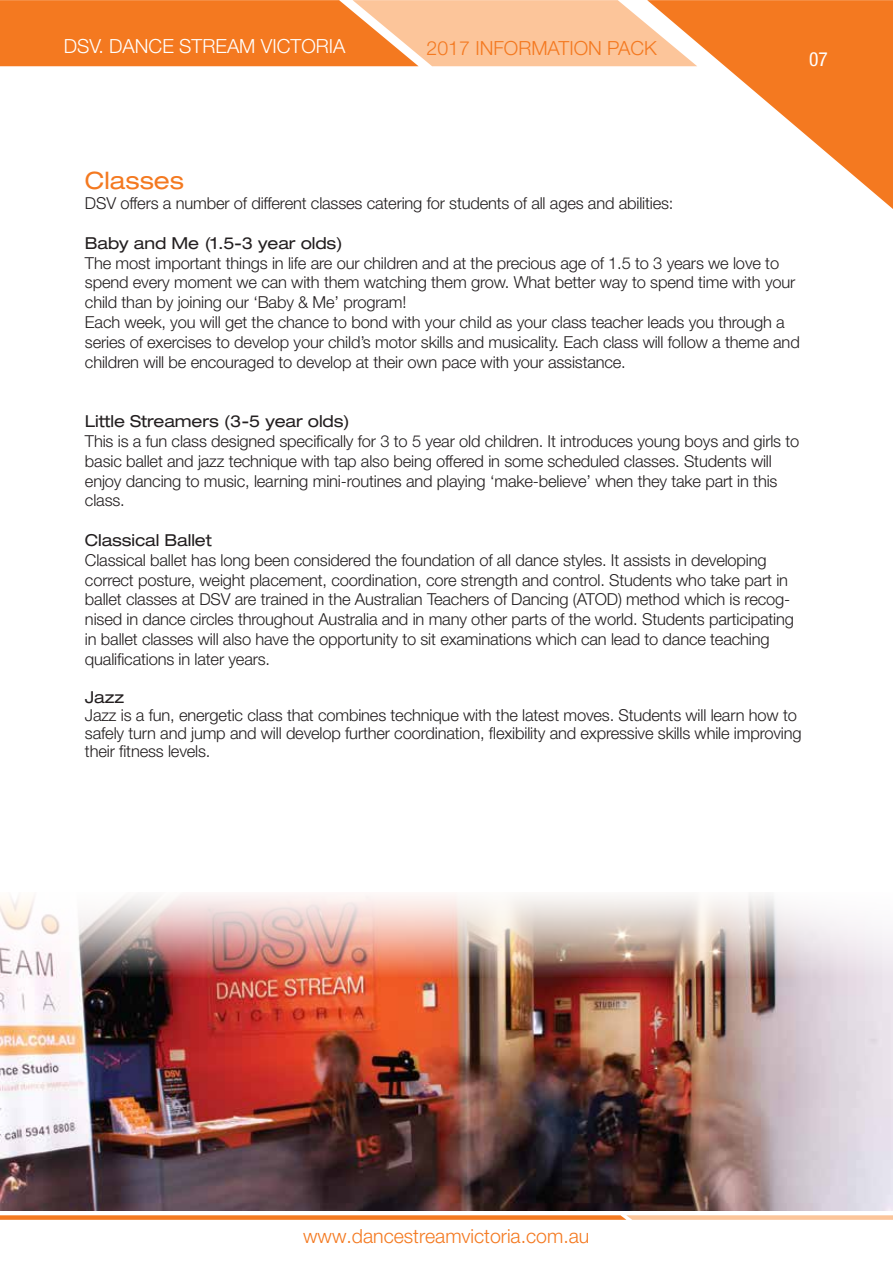
<style>
.page{position:relative;width:893px;height:1263px;background:#fff}
.page>*{position:absolute;margin:0;border:0;box-sizing:border-box;transform-origin:0 0}
.t1{font:expanded 24px "Helvetica Neue LT Pro";color:#f47920}
.t2{font:300 19.5px "Helvetica Neue LT Pro";color:#f47920}
.t3{font:300 19.5px "Helvetica Neue LT Pro";color:#fff}
.t4{font:condensed 19.5px "Helvetica Neue LT Pro";color:#fff}
.t5{font:300 16.5px/19.8px "Helvetica Neue LT Pro";letter-spacing:-.01em;color:#231f20}
.t6{font:expanded 16.5px "Helvetica Neue LT Pro";letter-spacing:-.01em;color:#231f20}
</style>
<div class="page">
<img style="left:0;top:977px;width:893px;height:234px">
<img style="left:0;top:895px;width:893px;height:82px">
<svg style="left:0;top:0;width:647px;height:66px;background:#f79a55"></svg>
<svg style="left:647px;top:0;width:246px;height:209px"></svg>
<svg style="left:0;top:1215px;width:893px;height:5px;background:#f69b57"></svg>
<p class="t3" style="left:64px;top:34px;width:283px">DSV. DANCE STREAM VICTORIA</p>
<p class="t2" style="left:427px;top:36px;width:232px">2017 INFORMATION PACK</p>
<p class="t4" style="left:809px;top:48px;width:20px">07</p>
<h1 class="t1" style="left:85px;top:167px;width:101px">Classes</h1>
<p class="t5" style="left:85px;top:193px;width:590px">DSV offers a number of different classes catering for students of all ages and abilities:</p>
<p class="t6" style="left:85px;top:233px;width:259px">Baby and Me (1.5-3 year olds)</p>
<p class="t5" style="left:85px;top:253px;width:716px">The most important things in life are our children and at the precious age of 1.5 to 3 years we love to spend every moment we can with them watching them grow. What better way to spend time with your child than by joining our ‘Baby &amp; Me’ program!<br>Each week, you will get the chance to bond with your child as your class teacher leads you through a series of exercises to develop your child’s motor skills and musicality. Each class will follow a theme and children will be encouraged to develop at their own pace with your assistance.</p>
<p class="t6" style="left:85px;top:412px;width:267px">Little Streamers (3-5 year olds)</p>
<p class="t5" style="left:85px;top:431px;width:716px">This is a fun class designed specifically for 3 to 5 year old children. It introduces young boys and girls to basic ballet and jazz technique with tap also being offered in some scheduled classes. Students will enjoy dancing to music, learning mini-routines and playing ‘make-believe’ when they take part in this class.</p>
<p class="t6" style="left:85px;top:530px;width:128px">Classical Ballet</p>
<p class="t5" style="left:85px;top:550px;width:710px">Classical ballet has long been considered the foundation of all dance styles. It assists in developing correct posture, weight placement, coordination, core strength and control. Students who take part in ballet classes at DSV are trained in the Australian Teachers of Dancing (ATOD) method which is recog&shy;nised in dance circles throughout Australia and in many other parts of the world. Students participating in ballet classes will also have the opportunity to sit examinations which can lead to dance teaching qualifications in later years.</p>
<p class="t6" style="left:85px;top:687px;width:41px">Jazz</p>
<p class="t5" style="left:85px;top:705px;width:718px;line-height:18px">Jazz is a fun, energetic class that combines technique with the latest moves. Students will learn how to safely turn and jump and will develop further coordination, flexibility and expressive skills while improving their fitness levels.</p>
<p class="t2" style="left:303px;top:1224px;width:288px">www.dancestreamvictoria.com.au</p>
</div>
